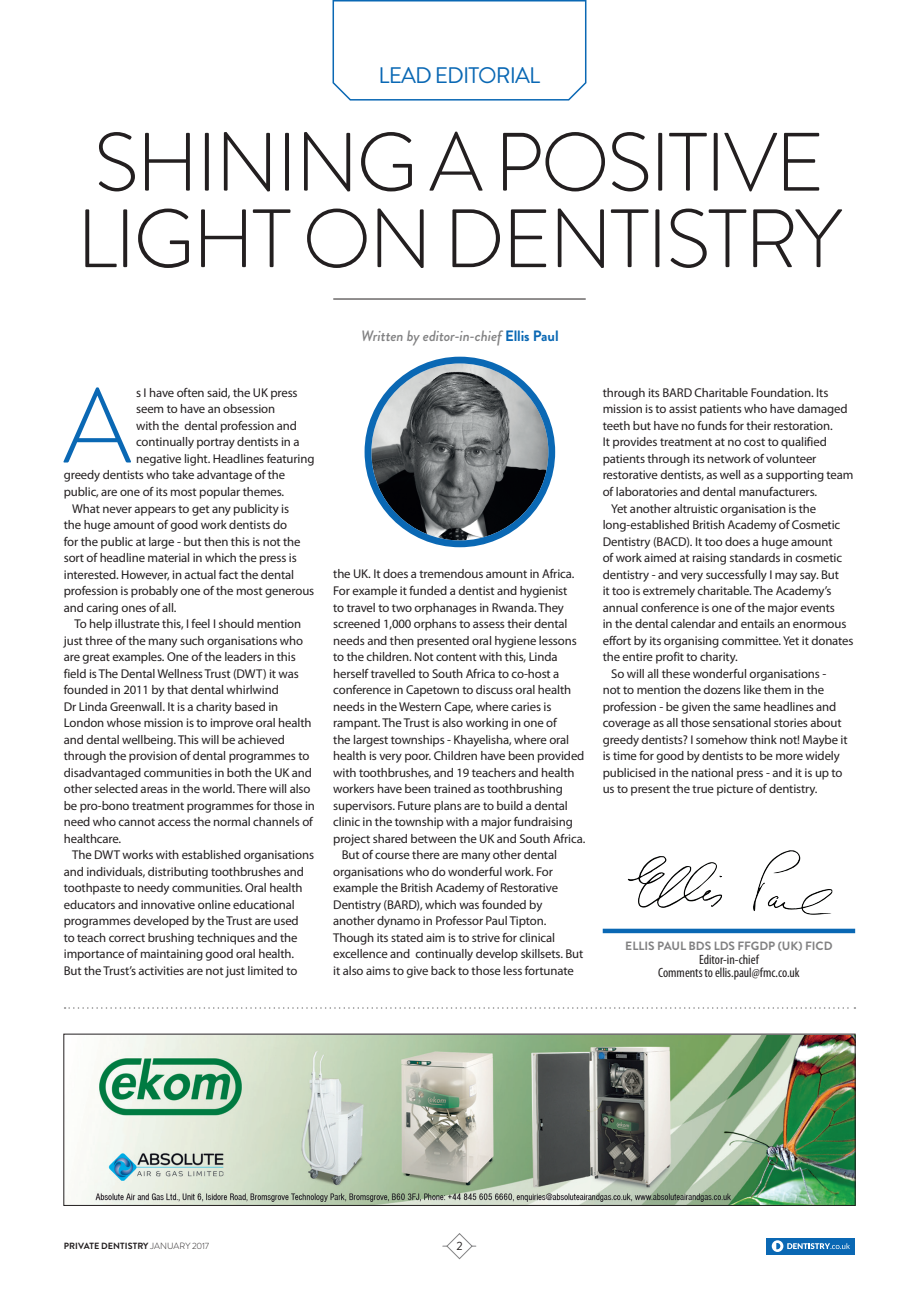
<style>
.page{position:relative;width:919px;height:1289px;background:#fff}
.page>*{position:absolute;margin:0;border:0;box-sizing:border-box;transform-origin:0 0}
.t1{font:300 105px "Brandon Grotesque";color:#0a68b4}
.t2{font:300 82.5px/76.5px "Brandon Grotesque";letter-spacing:-.03em;color:#231f20}
.t3{font:22.5px "Brandon Grotesque";letter-spacing:-.04em;color:#0a68b4}
.t4{font:italic 500 15px "Brandon Grotesque";letter-spacing:-.01em;color:#828283}
.t5{font:condensed 13.5px/13.5px "Myriad Pro";letter-spacing:-.005em;color:#231f20;text-align:center}
.t6{font:12.75px "Myriad Pro";letter-spacing:-.01em;color:#231f20}
.t7{font:700 12px "Brandon Grotesque";letter-spacing:-.005em;color:#828283}
.t8{font:12px "Brandon Grotesque";color:#231f20}
.t9{font:700 9px "Brandon Grotesque";letter-spacing:.005em;color:#231f20}
.s1{font-weight:700;font-style:normal;color:#0a68b4}
.s2{font-weight:300}
</style>
<div class="page">
<svg style="left:332px;top:0;width:255px;height:101px"></svg>
<hr style="left:333px;top:298px;width:252px;height:1px;background:#231f20">
<img style="left:371px;top:363px;width:177px;height:177px;border-radius:88px">
<div style="left:364px;top:356px;width:191px;height:191px;border:7px solid #0a68b4;border-radius:50%"></div>
<div style="left:602px;top:928px;width:253px;height:5px;background:#0a68b4"></div>
<img style="left:627px;top:850px;width:173px;height:61px">
<svg style="left:65px;top:1007px;width:790px;height:1px"></svg>
<img style="left:81px;top:1035px;width:772px;height:168px">
<svg style="left:443px;top:1233px;width:33px;height:26px"></svg>
<div style="left:766px;top:1237px;width:89px;height:17px;background:#0a68b4"></div>
<svg style="left:771px;top:1240px;width:78px;height:11px"></svg>
<h3 class="t3" style="left:378px;top:60px;width:163px">LEAD EDITORIAL</h3>
<h2 class="t2" style="left:77px;top:124px;width:766px">SHINING A POSITIVE<br>LIGHT ON DENTISTRY</h2>
<p class="t4" style="left:361px;top:325px;width:199px">Written by editor-in-chief <span class="s1">Ellis Paul</span></p>
<h1 class="t1" style="left:63px;top:354px;width:70px">A</h1>
<p class="t6" style="left:602px;top:385px;width:227px">through its BARD Charitable Foundation. Its</p>
<p class="t6" style="left:136px;top:385px;width:163px">s I have often said, the UK press</p>
<p class="t6" style="left:136px;top:401px;width:140px">seem to have an obsession</p>
<p class="t6" style="left:136px;top:418px;width:162px">with the dental profession and</p>
<p class="t6" style="left:136px;top:434px;width:165px">continually portray dentists in a</p>
<p class="t6" style="left:136px;top:451px;width:180px">negative light. Headlines featuring</p>
<p class="t6" style="left:64px;top:467px;width:223px">greedy dentists who take advantage of the</p>
<p class="t6" style="left:64px;top:484px;width:222px">public, are one of its most popular themes.</p>
<p class="t6" style="left:72px;top:500px;width:218px">What never appears to get any publicity is</p>
<p class="t6" style="left:64px;top:517px;width:225px">the huge amount of good work dentists do</p>
<p class="t6" style="left:64px;top:533px;width:238px">for the public at large - but then this is not the</p>
<p class="t6" style="left:64px;top:550px;width:234px">sort of headline material in which the press is</p>
<p class="t6" style="left:64px;top:566px;width:232px">interested. However, in actual fact the dental</p>
<p class="t6" style="left:64px;top:583px;width:252px">profession is probably one of the most generous</p>
<p class="t6" style="left:64px;top:599px;width:114px">and caring ones of all.</p>
<p class="t6" style="left:74px;top:616px;width:228px">To help illustrate this, I feel I should mention</p>
<p class="t6" style="left:64px;top:632px;width:241px">just three of the many such organisations who</p>
<p class="t6" style="left:64px;top:649px;width:233px">are great examples. One of the leaders in this</p>
<p class="t6" style="left:64px;top:665px;width:236px">field is The Dental Wellness Trust (DWT) it was</p>
<p class="t6" style="left:64px;top:682px;width:216px">founded in 2011 by that dental whirlwind</p>
<p class="t6" style="left:64px;top:698px;width:216px">Dr Linda Greenwall. It is a charity based in</p>
<p class="t6" style="left:64px;top:715px;width:249px">London whose mission is to improve oral health</p>
<p class="t6" style="left:64px;top:731px;width:222px">and dental wellbeing. This will be achieved</p>
<p class="t6" style="left:64px;top:748px;width:247px">through the provision of dental programmes to</p>
<p class="t6" style="left:64px;top:764px;width:250px">disadvantaged communities in both the UK and</p>
<p class="t6" style="left:64px;top:781px;width:248px">other selected areas in the world. There will also</p>
<p class="t6" style="left:64px;top:797px;width:253px">be pro-bono treatment programmes for those in</p>
<p class="t6" style="left:64px;top:814px;width:250px">need who cannot access the normal channels of</p>
<p class="t6" style="left:64px;top:830px;width:59px">healthcare.</p>
<p class="t6" style="left:72px;top:847px;width:243px">The DWT works with established organisations</p>
<p class="t6" style="left:64px;top:863px;width:241px">and individuals, distributing toothbrushes and</p>
<p class="t6" style="left:64px;top:880px;width:240px">toothpaste to needy communities. Oral health</p>
<p class="t6" style="left:64px;top:896px;width:232px">educators and innovative online educational</p>
<p class="t6" style="left:64px;top:913px;width:236px">programmes developed by the Trust are used</p>
<p class="t6" style="left:64px;top:929px;width:235px">to teach correct brushing techniques and the</p>
<p class="t6" style="left:64px;top:946px;width:232px">importance of maintaining good oral health.</p>
<p class="t6" style="left:64px;top:962px;width:235px">But the Trust’s activities are not just limited to</p>
<p class="t6" style="left:602px;top:401px;width:246px">mission is to assist patients who have damaged</p>
<p class="t6" style="left:602px;top:418px;width:231px">teeth but have no funds for their restoration.</p>
<p class="t6" style="left:602px;top:434px;width:226px">It provides treatment at no cost to qualified</p>
<p class="t6" style="left:602px;top:451px;width:215px">patients through its network of volunteer</p>
<p class="t6" style="left:602px;top:467px;width:252px">restorative dentists, as well as a supporting team</p>
<p class="t6" style="left:602px;top:484px;width:216px">of laboratories and dental manufacturers.</p>
<p class="t6" style="left:611px;top:500px;width:206px">Yet another altruistic organisation is the</p>
<p class="t6" style="left:602px;top:517px;width:239px">long-established British Academy of Cosmetic</p>
<p class="t6" style="left:602px;top:533px;width:231px">Dentistry (BACD). It too does a huge amount</p>
<p class="t6" style="left:602px;top:550px;width:241px">of work aimed at raising standards in cosmetic</p>
<p class="t6" style="left:602px;top:566px;width:238px">dentistry - and very successfully I may say. But</p>
<p class="t6" style="left:602px;top:583px;width:230px">it too is extremely charitable. The Academy’s</p>
<p class="t6" style="left:602px;top:599px;width:234px">annual conference is one of the major events</p>
<p class="t6" style="left:602px;top:616px;width:245px">in the dental calendar and entails an enormous</p>
<p class="t6" style="left:602px;top:632px;width:252px">effort by its organising committee. Yet it donates</p>
<p class="t6" style="left:602px;top:649px;width:136px">the entire profit to charity.</p>
<p class="t6" style="left:611px;top:665px;width:216px">So will all these wonderful organisations -</p>
<p class="t6" style="left:602px;top:682px;width:223px">not to mention the dozens like them in the</p>
<p class="t6" style="left:602px;top:698px;width:235px">profession - be given the same headlines and</p>
<p class="t6" style="left:602px;top:715px;width:240px">coverage as all those sensational stories about</p>
<p class="t6" style="left:602px;top:731px;width:246px">greedy dentists? I somehow think not! Maybe it</p>
<p class="t6" style="left:602px;top:748px;width:238px">is time for good by dentists to be more widely</p>
<p class="t6" style="left:602px;top:764px;width:241px">publicised in the national press - and it is up to</p>
<p class="t6" style="left:602px;top:781px;width:216px">us to present the true picture of dentistry.</p>
<p class="t6" style="left:333px;top:566px;width:243px">the UK. It does a tremendous amount in Africa.</p>
<p class="t6" style="left:333px;top:583px;width:235px">For example it funded a dentist and hygienist</p>
<p class="t6" style="left:333px;top:599px;width:232px">to travel to two orphanages in Rwanda. They</p>
<p class="t6" style="left:333px;top:616px;width:236px">screened 1,000 orphans to assess their dental</p>
<p class="t6" style="left:333px;top:632px;width:245px">needs and then presented oral hygiene lessons</p>
<p class="t6" style="left:333px;top:649px;width:226px">to the children. Not content with this, Linda</p>
<p class="t6" style="left:333px;top:665px;width:228px">herself travelled to South Africa to co-host a</p>
<p class="t6" style="left:333px;top:682px;width:239px">conference in Capetown to discuss oral health</p>
<p class="t6" style="left:333px;top:698px;width:220px">needs in the Western Cape, where caries is</p>
<p class="t6" style="left:333px;top:715px;width:225px">rampant. The Trust is also working in one of</p>
<p class="t6" style="left:333px;top:731px;width:237px">the largest townships - Khayelisha, where oral</p>
<p class="t6" style="left:333px;top:748px;width:253px">health is very poor. Children have been provided</p>
<p class="t6" style="left:333px;top:764px;width:243px">with toothbrushes, and 19 teachers and health</p>
<p class="t6" style="left:333px;top:781px;width:231px">workers have been trained as toothbrushing</p>
<p class="t6" style="left:333px;top:797px;width:236px">supervisors. Future plans are to build a dental</p>
<p class="t6" style="left:333px;top:814px;width:241px">clinic in the township with a major fundraising</p>
<p class="t6" style="left:333px;top:830px;width:253px">project shared between the UK and South Africa.</p>
<p class="t6" style="left:342px;top:847px;width:217px">But of course there are many other dental</p>
<p class="t6" style="left:333px;top:863px;width:221px">organisations who do wonderful work. For</p>
<p class="t6" style="left:333px;top:880px;width:226px">example the British Academy of Restorative</p>
<p class="t6" style="left:333px;top:896px;width:210px">Dentistry (BARD), which was founded by</p>
<p class="t6" style="left:333px;top:913px;width:214px">another dynamo in Professor Paul Tipton.</p>
<p class="t6" style="left:333px;top:929px;width:223px">Though its stated aim is to strive for clinical</p>
<p class="t6" style="left:333px;top:946px;width:251px">excellence and continually develop skillsets. But</p>
<p class="t6" style="left:333px;top:962px;width:242px">it also aims to give back to those less fortunate</p>
<p class="t7" style="left:625px;top:937px;width:209px">ELLIS PAUL BDS LDS FFGDP (UK) FICD</p>
<p class="t5" style="left:658px;top:952px;width:143px">Editor-in-chief<br>Comments to ellis.paul@fmc.co.uk</p>
<p class="t9" style="left:64px;top:1239px;width:147px">PRIVATE DENTISTRY <span class="s2">JANUARY 2017</span></p>
<p class="t8" style="left:456px;top:1237px;width:8px">2</p>
</div>
